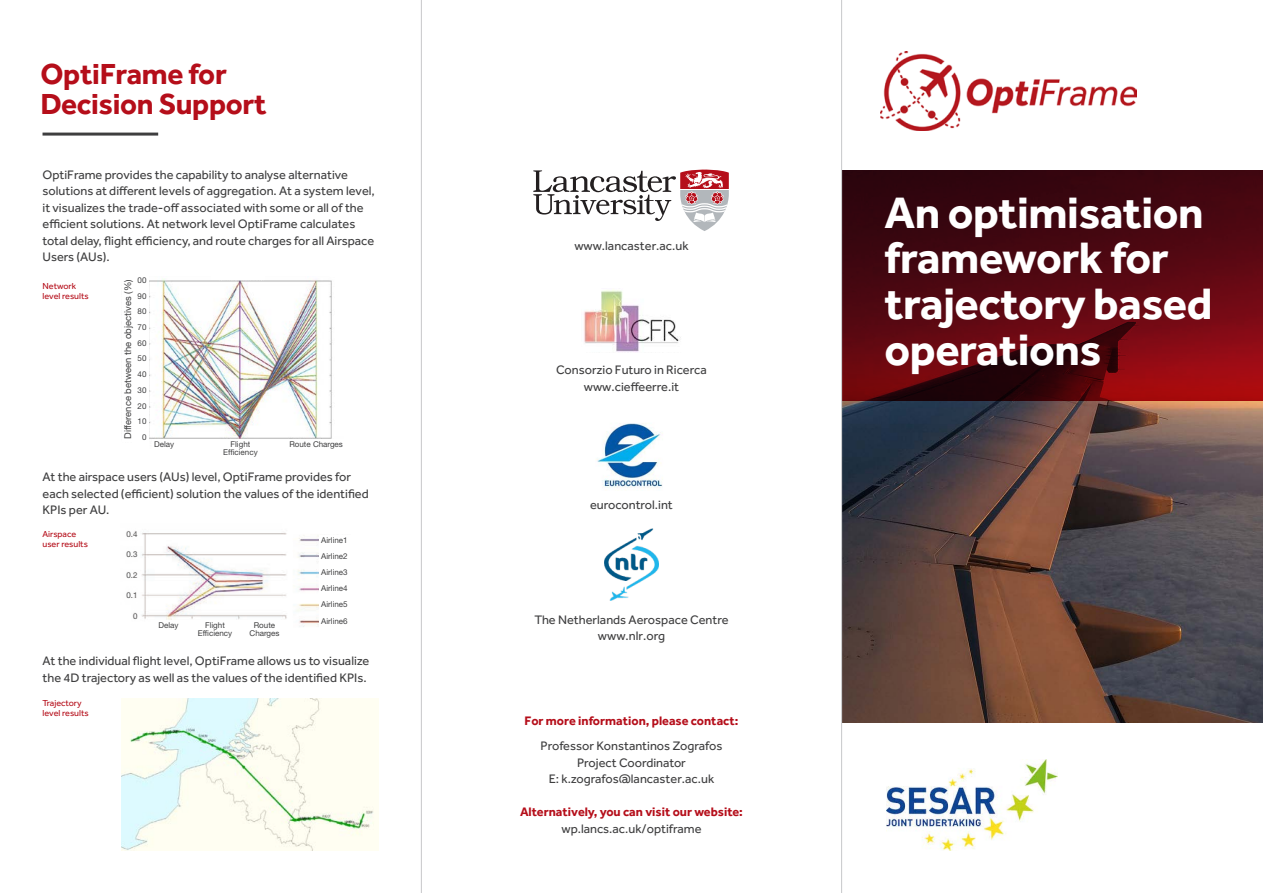
<style>
.page{position:relative;width:1263px;height:893px;background:#fff}
.page>*{position:absolute;margin:0;border:0;box-sizing:border-box;transform-origin:0 0}
.t1{font:700 45.45px/45.5px "Effra";letter-spacing:-.01em;color:#fff}
.t2{font:700 30px/30px "Effra";letter-spacing:-.01em;color:#b50e1a}
.t3{font:12.75px/16.5px "Effra";color:#3e3e3f}
.t4{font:700 12.75px/16.5px "Effra";color:#b50e1a;text-align:center}
.t5{font:9.45px "Helvetica Neue LT Std";color:#3e3e3f}
.t6{font:9px/10.8px "Effra";color:#b50e1a}
.t7{font:7.95px "Helvetica Neue LT Std";color:#3e3e3f}
.s1{font-weight:400;color:#3e3e3f}
</style>
<div class="page">
<img style="left:842px;top:401px;width:421px;height:322px">
<svg style="left:842px;top:170px;width:421px;height:231px;background:#530710"></svg>
<img style="left:880px;top:52px;width:256px;height:78px">
<img style="left:886px;top:760px;width:171px;height:90px">
<img style="left:584px;top:290px;width:97px;height:62px">
<img style="left:596px;top:423px;width:66px;height:65px">
<img style="left:604px;top:528px;width:54px;height:73px">
<svg style="left:533px;top:170px;width:196px;height:61px"></svg>
<hr style="left:680px;top:189px;width:49px;height:1px;background:#fff">
<hr style="left:841px;top:0;width:1px;height:893px;background:#c7c8ca">
<hr style="left:421px;top:0;width:1px;height:893px;background:#c7c8ca">
<hr style="left:43px;top:133px;width:115px;height:3px;background:#3e3e3f">
<img style="left:141px;top:533px;width:178px;height:94px">
<img style="left:149px;top:279px;width:183px;height:160px">
<div style="left:211px;top:274px;width:54px;height:6px;background:#fff"></div>
<img style="left:121px;top:698px;width:257px;height:152px">
<div style="left:151px;top:620px;width:142px;height:21px;background:#fff"></div>
<p class="t2" style="left:40px;top:58px;width:228px">OptiFrame for<br>Decision Support</p>
<p class="t3" style="left:43px;top:166px;width:334px">OptiFrame provides the capability to analyse alternative solutions at different levels of aggregation. At a system level, it visualizes the trade-off associated with some or all of the efficient solutions. At network level OptiFrame calculates total delay, flight efficiency, and route charges for all Airspace Users (AUs).</p>
<p class="t6" style="left:43px;top:280px;width:48px">Network level results</p>
<p class="t7" style="left:138px;top:275px;width:10px">00</p>
<p class="t7" style="left:138px;top:291px;width:10px">90</p>
<p class="t7" style="left:138px;top:307px;width:10px">80</p>
<p class="t7" style="left:138px;top:322px;width:10px">70</p>
<p class="t7" style="left:138px;top:338px;width:10px">60</p>
<p class="t7" style="left:138px;top:354px;width:10px">50</p>
<p class="t7" style="left:138px;top:370px;width:10px">40</p>
<p class="t7" style="left:138px;top:385px;width:10px">30</p>
<p class="t7" style="left:138px;top:401px;width:10px">20</p>
<p class="t7" style="left:138px;top:417px;width:10px">10</p>
<p class="t7" style="left:142px;top:432px;width:6px">0</p>
<p class="t5" style="left:122px;top:439px;width:161px;rotate:-90deg">Difference between the objectives (%)</p>
<p class="t7" style="left:154px;top:439px;width:22px">Delay</p>
<p class="t7" style="left:231px;top:439px;width:21px">Flight</p>
<p class="t7" style="left:289px;top:439px;width:55px">Route Charges</p>
<p class="t7" style="left:223px;top:447px;width:36px">Efficiency</p>
<p class="t3" style="left:43px;top:468px;width:328px">At the airspace users (AUs) level, OptiFrame provides for each selected (efficient) solution the values of the identified<br>KPIs per AU.</p>
<p class="t6" style="left:43px;top:528px;width:47px">Airspace user results</p>
<p class="t7" style="left:126px;top:529px;width:13px">0.4</p>
<p class="t7" style="left:126px;top:550px;width:13px">0.3</p>
<p class="t7" style="left:126px;top:570px;width:13px">0.2</p>
<p class="t7" style="left:126px;top:591px;width:13px">0.1</p>
<p class="t7" style="left:133px;top:611px;width:6px">0</p>
<p class="t7" style="left:158px;top:620px;width:22px">Delay</p>
<p class="t7" style="left:205px;top:620px;width:21px">Flight</p>
<p class="t7" style="left:254px;top:620px;width:23px">Route</p>
<p class="t7" style="left:198px;top:628px;width:36px">Efficiency</p>
<p class="t7" style="left:250px;top:628px;width:31px">Charges</p>
<p class="t7" style="left:321px;top:535px;width:28px">Airline1</p>
<p class="t7" style="left:321px;top:552px;width:28px">Airline2</p>
<p class="t7" style="left:321px;top:568px;width:28px">Airline3</p>
<p class="t7" style="left:321px;top:584px;width:28px">Airline4</p>
<p class="t7" style="left:321px;top:600px;width:28px">Airline5</p>
<p class="t7" style="left:321px;top:616px;width:28px">Airline6</p>
<p class="t3" style="left:43px;top:653px;width:328px">At the individual flight level, OptiFrame allows us to visualize the 4D trajectory as well as the values of the identified KPIs.</p>
<p class="t6" style="left:43px;top:697px;width:48px">Trajectory level results</p>
<p class="t3" style="left:574px;top:238px;width:116px">www.lancaster.ac.uk</p>
<p class="t3" style="left:556px;top:362px;width:152px">Consorzio Futuro in Ricerca</p>
<p class="t3" style="left:584px;top:378px;width:97px">www.cieffeerre.it</p>
<p class="t3" style="left:590px;top:496px;width:84px">eurocontrol.int</p>
<p class="t3" style="left:534px;top:611px;width:196px">The Netherlands Aerospace Centre</p>
<p class="t3" style="left:598px;top:627px;width:69px">www.nlr.org</p>
<p class="t4" style="left:524px;top:712px;width:215px">For more information, please contact:</p>
<p class="t3" style="left:540px;top:737px;width:183px;text-align:center">Professor Konstantinos Zografos<br>Project Coordinator</p>
<p class="t3" style="left:549px;top:770px;width:167px">E: k.zografos@lancaster.ac.uk</p>
<p class="t4" style="left:520px;top:803px;width:224px">Alternatively, you can visit our website: <span class="s1">wp.lancs.ac.uk/optiframe</span></p>
<p class="t1" style="left:884px;top:189px;width:329px">An optimisation framework for trajectory based operations</p>
</div>
